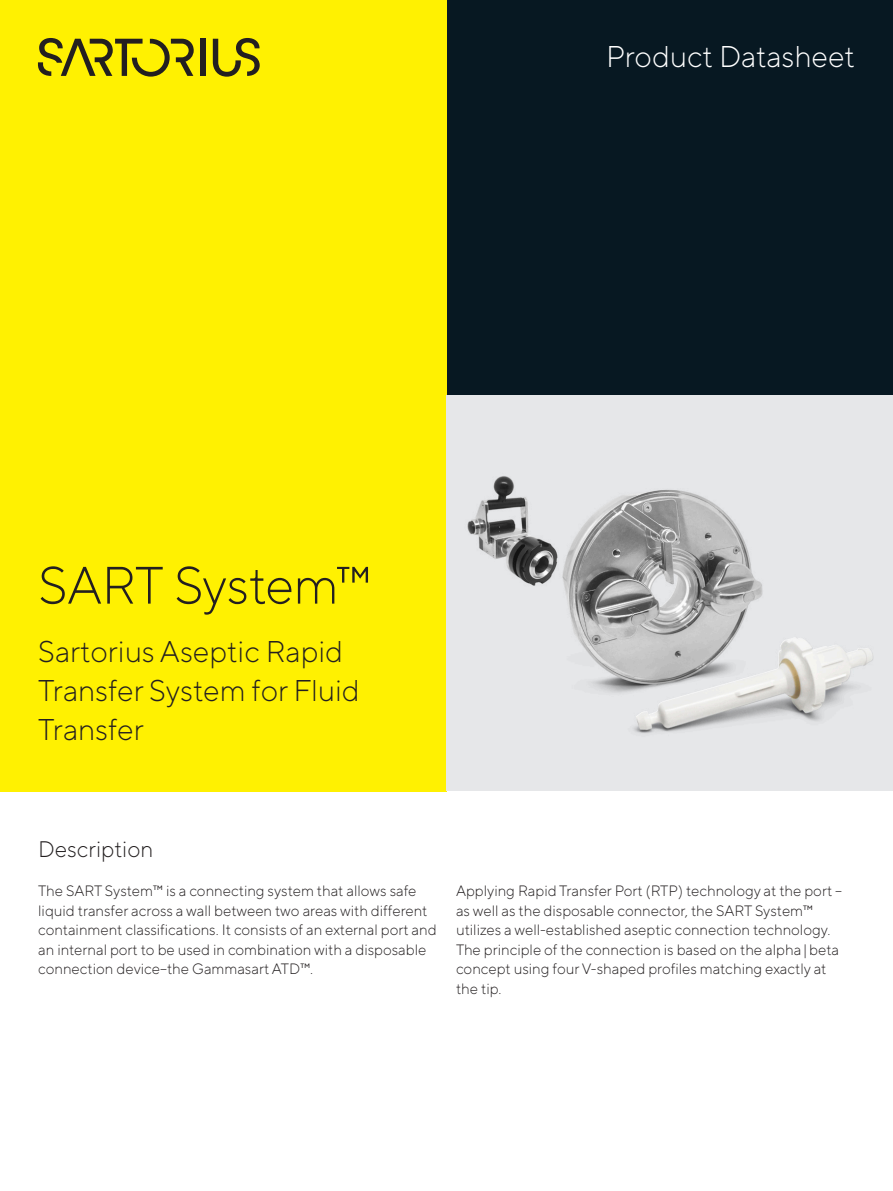
<style>
.page{position:relative;width:893px;height:1191px;background:#fff}
.page>*{position:absolute;margin:0;border:0;box-sizing:border-box;transform-origin:0 0}
.t1{font:300 52.5px "TT Norms Pro";letter-spacing:-.015em;color:#231f20}
.t2{font:300 30px/39px "TT Norms Pro";color:#231f20}
.t3{font:300 30px "TT Norms Pro";color:#fff}
.t4{font:300 22.5px "TT Norms Pro";color:#231f20}
.t5{font:300 15px/19.5px "TT Norms Pro";color:#231f20}
</style>
<div class="page">
<div style="left:446px;top:0;width:447px;height:395px;background:#071822"></div>
<div style="left:0;top:0;width:446px;height:791px;background:#fff101"></div>
<div style="left:200px;top:39px;width:5px;height:37px;background:#231f20"></div>
<svg style="left:213px;top:38px;width:47px;height:39px"></svg>
<svg style="left:38px;top:38px;width:156px;height:39px"></svg>
<div style="left:446px;top:395px;width:447px;height:396px;background:#e6e7e9"></div>
<img style="left:441px;top:589px;width:432px;height:203px">
<img style="left:467px;top:476px;width:295px;height:209px">
<h1 class="t1" style="left:38px;top:547px;width:334px">SART System™</h1>
<h2 class="t2" style="left:38px;top:630px;width:323px">Sartorius Aseptic Rapid<br>Transfer System for Fluid<br>Transfer</h2>
<h2 class="t3" style="left:606px;top:35px;width:250px">Product Datasheet</h2>
<h3 class="t4" style="left:38px;top:833px;width:116px">Description</h3>
<p class="t5" style="left:38px;top:880px;width:400px">The SART System™ is a connecting system that allows safe liquid transfer across a wall between two areas with different containment classifications. It consists of an external port and an internal port to be used in combination with a disposable connection device–the Gammasart ATD™.</p>
<p class="t5" style="left:456px;top:880px;width:388px">Applying Rapid Transfer Port (RTP) technology at the port – as well as the disposable connector, the SART System™ utilizes a well-established aseptic connection technology.<br>The principle of the connection is based on the alpha|beta concept using four V-shaped profiles matching exactly at the tip.</p>
</div>
